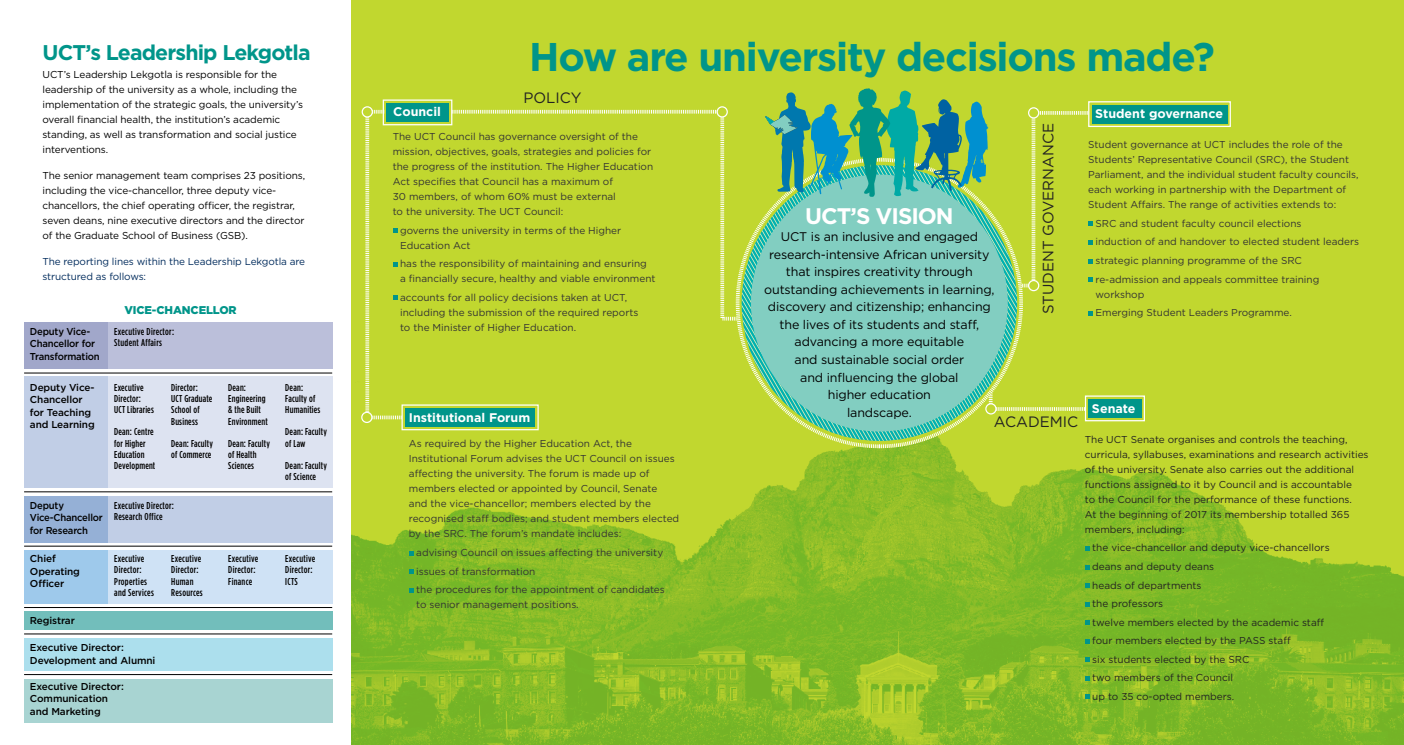
<style>
.page{position:relative;width:1404px;height:745px;background:#fff}
.page>*{position:absolute;margin:0;border:0;box-sizing:border-box;transform-origin:0 0}
.t1{font:700 40px "Gotham";letter-spacing:-.03em;color:#00958a}
.t2{font:700 22.5px "Gotham";letter-spacing:-.04em;color:#fff}
.t3{font:700 21.25px "Gotham";letter-spacing:-.04em;color:#00958a}
.t4{font:15px "Gotham";color:#222}
.t5{font:12.5px/17.5px "Gotham";letter-spacing:-.01em;color:#000;text-align:center}
.t6{font:700 12.5px "Gotham";color:#fff}
.t7{font:900 11.25px "Gotham";letter-spacing:-.01em;color:#00958a}
.t8{font:10px/15px "Gotham";color:#333}
.t9{font:10px/18.5px "Gotham";color:#222}
.t10{font:10px/15px "Gotham";letter-spacing:-.01em;color:#000}
.t11{font:500 10px/11.2px "Gotham Condensed";letter-spacing:.02em;color:#000}
.t12{font:500 10px/12.5px "Gotham";letter-spacing:-.01em;color:#000}
.t13{font:500 10px/12.5px "Gotham";letter-spacing:-.01em;color:#000;scale:.95 1}
.t14{font:10px/15px "Gotham";letter-spacing:-.01em;color:#002b5c}
</style>
<div class="page">
<div style="left:351px;top:0;width:1052px;height:744px;background:#c1d72f"></div>
<img style="left:351px;top:395px;width:1052px;height:349px">
<div style="left:24px;top:376px;width:308px;height:111px;background:#c1cee6"></div>
<svg style="left:451px;top:109px;width:284px;height:212px"></svg>
<div style="left:24px;top:322px;width:308px;height:47px;background:#a1a7ca"></div>
<div style="left:24px;top:495px;width:308px;height:47px;background:#95b0d6"></div>
<div style="left:24px;top:549px;width:308px;height:54px;background:#9ec9eb"></div>
<div style="left:24px;top:637px;width:308px;height:33px;background:#acdfed"></div>
<div style="left:24px;top:678px;width:308px;height:44px;background:#a8d4d2"></div>
<div style="left:24px;top:611px;width:308px;height:18px;background:#72bebb"></div>
<svg style="left:735px;top:264px;width:288px;height:184px"></svg>
<div style="left:108px;top:376px;width:224px;height:111px;background:#dde3f1"></div>
<div style="left:108px;top:322px;width:224px;height:47px;background:#bbbfda"></div>
<div style="left:108px;top:495px;width:224px;height:47px;background:#c1cee6"></div>
<div style="left:108px;top:549px;width:224px;height:54px;background:#cfe2f5"></div>
<hr style="left:24px;top:607px;width:308px;height:1px;background:#000">
<hr style="left:24px;top:633px;width:308px;height:1px;background:#000">
<hr style="left:24px;top:674px;width:308px;height:1px;background:#000">
<hr style="left:24px;top:545px;width:308px;height:1px;background:#000">
<hr style="left:24px;top:372px;width:308px;height:1px;background:#000">
<div style="left:382px;top:99px;width:70px;height:26px;border:1px solid #fff"></div>
<div style="left:401px;top:404px;width:137px;height:26px;border:1px solid #fff"></div>
<div style="left:1088px;top:101px;width:142px;height:26px;border:1px solid #fff"></div>
<div style="left:1088px;top:398px;width:53px;height:19px;background:#00958a"></div>
<div style="left:1084px;top:395px;width:60px;height:26px;border:1px solid #fff"></div>
<svg style="left:365px;top:110px;width:37px;height:309px"></svg>
<svg style="left:717px;top:107px;width:10px;height:10px"></svg>
<div style="left:716px;top:106px;width:11px;height:11px;border:1px solid #fff;border-radius:50%"></div>
<svg style="left:362px;top:107px;width:10px;height:10px"></svg>
<div style="left:361px;top:106px;width:12px;height:11px;border:1px solid #fff;border-radius:50%"></div>
<svg style="left:362px;top:412px;width:10px;height:10px"></svg>
<div style="left:361px;top:411px;width:11px;height:12px;border:1px solid #fff;border-radius:50%"></div>
<div style="left:1091px;top:104px;width:135px;height:19px;background:#00958a"></div>
<svg style="left:741px;top:88px;width:351px;height:352px"></svg>
<div style="left:386px;top:103px;width:62px;height:19px;background:#00958a"></div>
<div style="left:405px;top:407px;width:130px;height:19px;background:#00958a"></div>
<svg style="left:409px;top:550px;width:4px;height:5px"></svg>
<svg style="left:409px;top:569px;width:4px;height:4px"></svg>
<svg style="left:409px;top:587px;width:4px;height:5px"></svg>
<svg style="left:1084px;top:545px;width:5px;height:5px"></svg>
<svg style="left:1084px;top:564px;width:5px;height:5px"></svg>
<svg style="left:1084px;top:583px;width:5px;height:4px"></svg>
<svg style="left:1084px;top:601px;width:5px;height:5px"></svg>
<svg style="left:1084px;top:620px;width:5px;height:4px"></svg>
<svg style="left:1084px;top:638px;width:5px;height:5px"></svg>
<svg style="left:1084px;top:657px;width:5px;height:4px"></svg>
<svg style="left:1084px;top:675px;width:5px;height:5px"></svg>
<svg style="left:1084px;top:694px;width:5px;height:4px"></svg>
<hr style="left:24px;top:491px;width:308px;height:1px;background:#000">
<h3 class="t3" style="left:43px;top:38px;width:270px">UCT’s Leadership Lekgotla</h3>
<p class="t10" style="left:43px;top:67px;width:262px">UCT’s Leadership Lekgotla is responsible for the leadership of the university as a whole, including the implementation of the strategic goals, the university’s overall financial health, the institution’s academic standing, as well as transformation and social justice interventions.</p>
<p class="t10" style="left:43px;top:167px;width:264px">The senior management team comprises 23 positions, including the vice-chancellor, three deputy vice&shy;chancellors, the chief operating officer, the registrar, seven deans, nine executive directors and the director of the Graduate School of Business (GSB).</p>
<p class="t14" style="left:43px;top:253px;width:264px">The reporting lines within the Leadership Lekgotla are structured as follows:</p>
<p class="t13" style="left:30px;top:324px;width:75px">Deputy Vice-<br>Chancellor for<br>Transformation</p>
<p class="t12" style="left:30px;top:381px;width:66px">Deputy Vice-<br>Chancellor for Teaching and Learning</p>
<p class="t13" style="left:30px;top:498px;width:78px">Deputy<br>Vice-Chancellor for Research</p>
<p class="t12" style="left:30px;top:551px;width:52px">Chief<br>Operating<br>Officer</p>
<p class="t12" style="left:30px;top:613px;width:46px">Registrar</p>
<p class="t7" style="left:124px;top:302px;width:114px">VICE-CHANCELLOR</p>
<p class="t11" style="left:114px;top:325px;width:61px">Executive Director:<br>Student Affairs</p>
<p class="t11" style="left:114px;top:381px;width:41px">Executive<br>Director:<br>UCT Libraries</p>
<p class="t11" style="left:114px;top:426px;width:43px">Dean: Centre for Higher<br>Education<br>Development</p>
<p class="t11" style="left:171px;top:381px;width:43px">Director:<br>UCT Graduate<br>School of<br>Business</p>
<p class="t11" style="left:171px;top:437px;width:43px">Dean: Faculty of Commerce</p>
<p class="t11" style="left:114px;top:499px;width:61px">Executive Director:<br>Research Office</p>
<p class="t11" style="left:228px;top:381px;width:41px">Dean:<br>Engineering &amp; the Built<br>Environment</p>
<p class="t11" style="left:228px;top:437px;width:43px">Dean: Faculty of Health<br>Sciences</p>
<p class="t11" style="left:285px;top:381px;width:37px">Dean:<br>Faculty of<br>Humanities</p>
<p class="t11" style="left:285px;top:426px;width:43px">Dean: Faculty of Law</p>
<p class="t11" style="left:285px;top:459px;width:43px">Dean: Faculty of Science</p>
<p class="t11" style="left:114px;top:552px;width:41px">Executive<br>Director:<br>Properties and Services</p>
<p class="t11" style="left:171px;top:552px;width:33px">Executive<br>Director:<br>Human<br>Resources</p>
<p class="t11" style="left:228px;top:552px;width:32px">Executive<br>Director:<br>Finance</p>
<p class="t11" style="left:285px;top:552px;width:32px">Executive<br>Director:<br>ICTS</p>
<p class="t12" style="left:30px;top:641px;width:127px">Executive Director:<br>Development and Alumni</p>
<p class="t12" style="left:30px;top:679px;width:95px">Executive Director:<br>Communication and Marketing</p>
<h1 class="t1" style="left:529px;top:30px;width:687px">How are university decisions made?</h1>
<h3 class="t4" style="left:523px;top:88px;width:60px">POLICY</h3>
<p class="t8" style="left:393px;top:128px;width:262px">The UCT Council has governance oversight of the mission, objectives, goals, strategies and policies for the progress of the institution. The Higher Education Act specifies that Council has a maximum of<br>30 members, of whom 60% must be external<br>to the university. The UCT Council:</p>
<p class="t8" style="left:400px;top:222px;width:223px">governs the university in terms of the Higher<br>Education Act</p>
<p class="t8" style="left:400px;top:256px;width:257px">has the responsibility of maintaining and ensuring<br>a financially secure, healthy and viable environment</p>
<p class="t8" style="left:400px;top:289px;width:240px">accounts for all policy decisions taken at UCT, including the submission of the required reports to the Minister of Higher Education.</p>
<p class="t6" style="left:393px;top:103px;width:49px">Council</p>
<p class="t6" style="left:1095px;top:105px;width:129px">Student governance</p>
<p class="t8" style="left:1088px;top:137px;width:272px">Student governance at UCT includes the role of the Students’ Representative Council (SRC), the Student Parliament, and the individual student faculty councils, each working in partnership with the Department of Student Affairs. The range of activities extends to:</p>
<p class="t8" style="left:1095px;top:214px;width:265px;line-height:18.5px">SRC and student faculty council elections<br>induction of and handover to elected student leaders strategic planning programme of the SRC re-admission and appeals committee training</p>
<p class="t8" style="left:1095px;top:284px;width:198px;line-height:18.5px">workshop<br>Emerging Student Leaders Programme.</p>
<h3 class="t4" style="left:1038px;top:314px;width:193px;rotate:-90deg">STUDENT GOVERNANCE</h3>
<h2 class="t2" style="left:805px;top:201px;width:150px">UCT’S VISION</h2>
<p class="t5" style="left:764px;top:228px;width:232px">UCT is an inclusive and engaged research-intensive African university that inspires creativity through outstanding achievements in learning, discovery and citizenship; enhancing the lives of its students and staff, advancing a more equitable<br>and sustainable social order<br>and influencing the global<br>higher education<br>landscape.</p>
<p class="t6" style="left:1091px;top:399px;width:45px">Senate</p>
<p class="t9" style="left:1084px;top:431px;width:285px;line-height:15px">The UCT Senate organises and controls the teaching, curricula, syllabuses, examinations and research activities of the university. Senate also carries out the additional functions assigned to it by Council and is accountable<br>to the Council for the performance of these functions.<br>At the beginning of 2017 its membership totalled 365 members, including:</p>
<p class="t9" style="left:1092px;top:538px;width:239px">the vice-chancellor and deputy vice-chancellors deans and deputy deans<br>heads of departments<br>the professors<br>twelve members elected by the academic staff four members elected by the PASS staff<br>six students elected by the SRC<br>two members of the Council<br>up to 35 co-opted members.</p>
<p class="t6" style="left:409px;top:408px;width:123px">Institutional Forum</p>
<p class="t8" style="left:409px;top:435px;width:272px">As required by the Higher Education Act, the Institutional Forum advises the UCT Council on issues affecting the university. The forum is made up of members elected or appointed by Council, Senate<br>and the vice-chancellor; members elected by the recognised staff bodies; and student members elected by the SRC. The forum’s mandate includes:</p>
<p class="t8" style="left:416px;top:542px;width:250px;line-height:18.5px">advising Council on issues affecting the university issues of transformation<br>the procedures for the appointment of candidates</p>
<p class="t8" style="left:416px;top:596px;width:164px">to senior management positions.</p>
<h3 class="t4" style="left:993px;top:412px;width:86px">ACADEMIC</h3>
</div>
